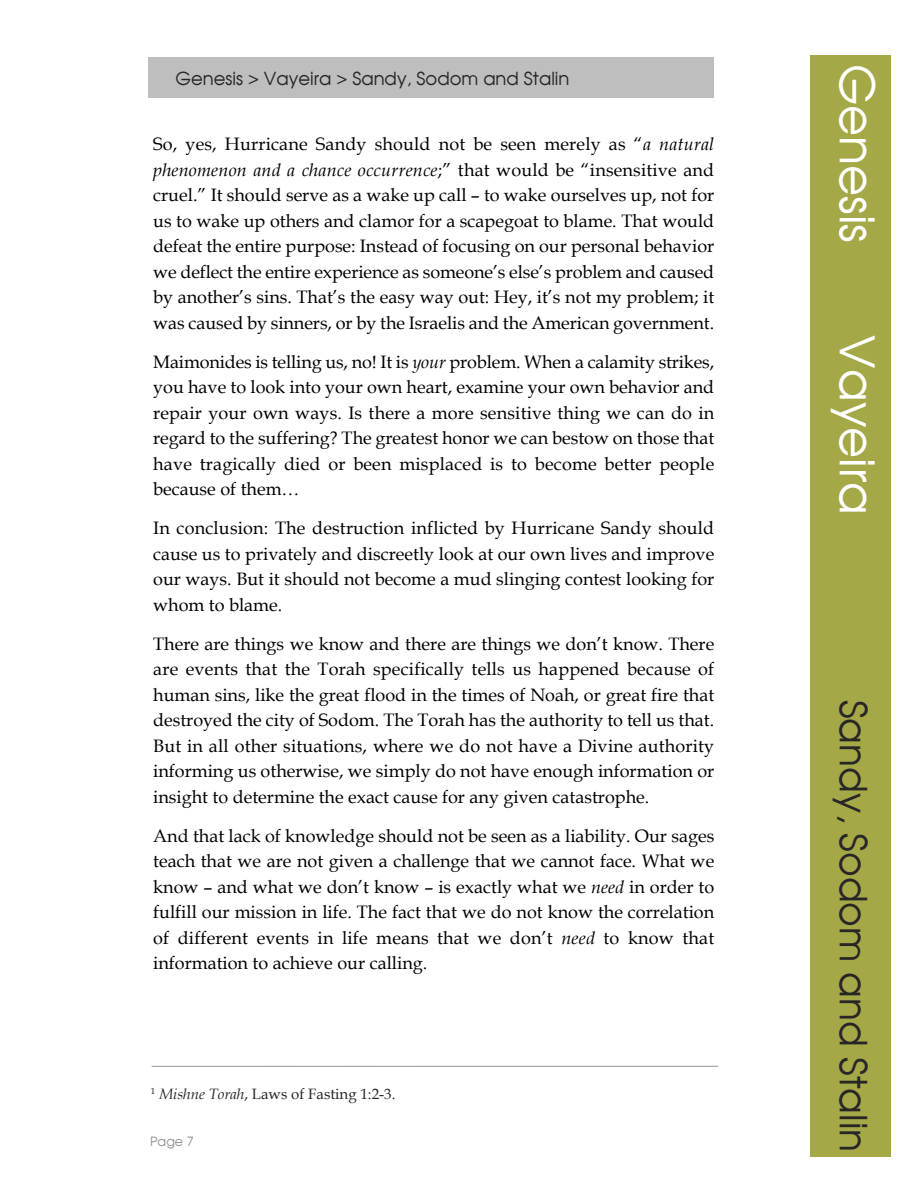
<style>
.page{position:relative;width:918px;height:1188px;background:#fff}
.page>*{position:absolute;margin:0;border:0;box-sizing:border-box;transform-origin:0 0}
.t1{font:47.7px "Avalon Plain";color:#fff}
.t2{font:37.5px "Avalon Plain";color:#272627}
.t3{font:18px/25.5px "Book Antiqua";color:#000;text-align:justify}
.t4{font:18px "Avalon Plain";color:#272627}
.t5{font:15px "Book Antiqua";color:#272627}
.t6{font:12.75px "Avalon Plain";color:#939393}
.s1{font-style:italic}
</style>
<div class="page">
<div style="left:810px;top:55px;width:81px;height:1101px;background:#a5a846"></div>
<div style="left:148px;top:57px;width:566px;height:41px;background:#bebebe"></div>
<hr style="left:152px;top:1066px;width:566px;height:1px;background:#939393">
<p class="t4" style="left:176px;top:71px;width:395px">Genesis &gt; Vayeira &gt; Sandy, Sodom and Stalin</p>
<h1 class="t1" style="left:876px;top:64px;width:181px;rotate:90deg">Genesis</h1>
<p class="t3" style="left:153px;top:132px;width:563px">So, yes, Hurricane Sandy should not be seen merely as “<span class="s1">a natural phenomenon and a chance occurrence</span>;” that would be “insensitive and cruel.” It should serve as a wake up call – to wake ourselves up, not for us to wake up others and clamor for a scapegoat to blame. That would defeat the entire purpose: Instead of focusing on our personal behavior we deflect the entire experience as someone’s else’s problem and caused by another’s sins. That’s the easy way out: Hey, it’s not my problem; it was caused by sinners, or by the Israelis and the American government.</p>
<p class="t3" style="left:153px;top:349px;width:563px">Maimonides is telling us, no! It is <span class="s1">your</span> problem. When a calamity strikes, you have to look into your own heart, examine your own behavior and repair your own ways. Is there a more sensitive thing we can do in regard to the suffering? The greatest honor we can bestow on those that have tragically died or been misplaced is to become better people because of them…</p>
<p class="t3" style="left:153px;top:516px;width:563px">In conclusion: The destruction inflicted by Hurricane Sandy should cause us to privately and discreetly look at our own lives and improve our ways. But it should not become a mud slinging contest looking for whom to blame.</p>
<p class="t3" style="left:153px;top:631px;width:563px">There are things we know and there are things we don’t know. There are events that the Torah specifically tells us happened because of human sins, like the great flood in the times of Noah, or great fire that destroyed the city of Sodom. The Torah has the authority to tell us that.<br>But in all other situations, where we do not have a Divine authority informing us otherwise, we simply do not have enough information or insight to determine the exact cause for any given catastrophe.</p>
<p class="t3" style="left:153px;top:823px;width:563px">And that lack of knowledge should not be seen as a liability. Our sages teach that we are not given a challenge that we cannot face. What we know – and what we don’t know – is exactly what we <span class="s1">need</span> in order to fulfill our mission in life. The fact that we do not know the correlation of different events in life means that we don’t <span class="s1">need</span> to know that information to achieve our calling.</p>
<h1 class="t1" style="left:876px;top:335px;width:181px;rotate:90deg">Vayeira</h1>
<h2 class="t2" style="left:868px;top:700px;width:454px;rotate:90deg">Sandy, Sodom and Stalin</h2>
<p class="t5" style="left:151px;top:1085px;width:246px"><sup>1</sup> <span class="s1">Mishne Torah</span>, Laws of Fasting 1:2-3.</p>
<p class="t6" style="left:150px;top:1136px;width:45px">Page 7</p>
</div>
